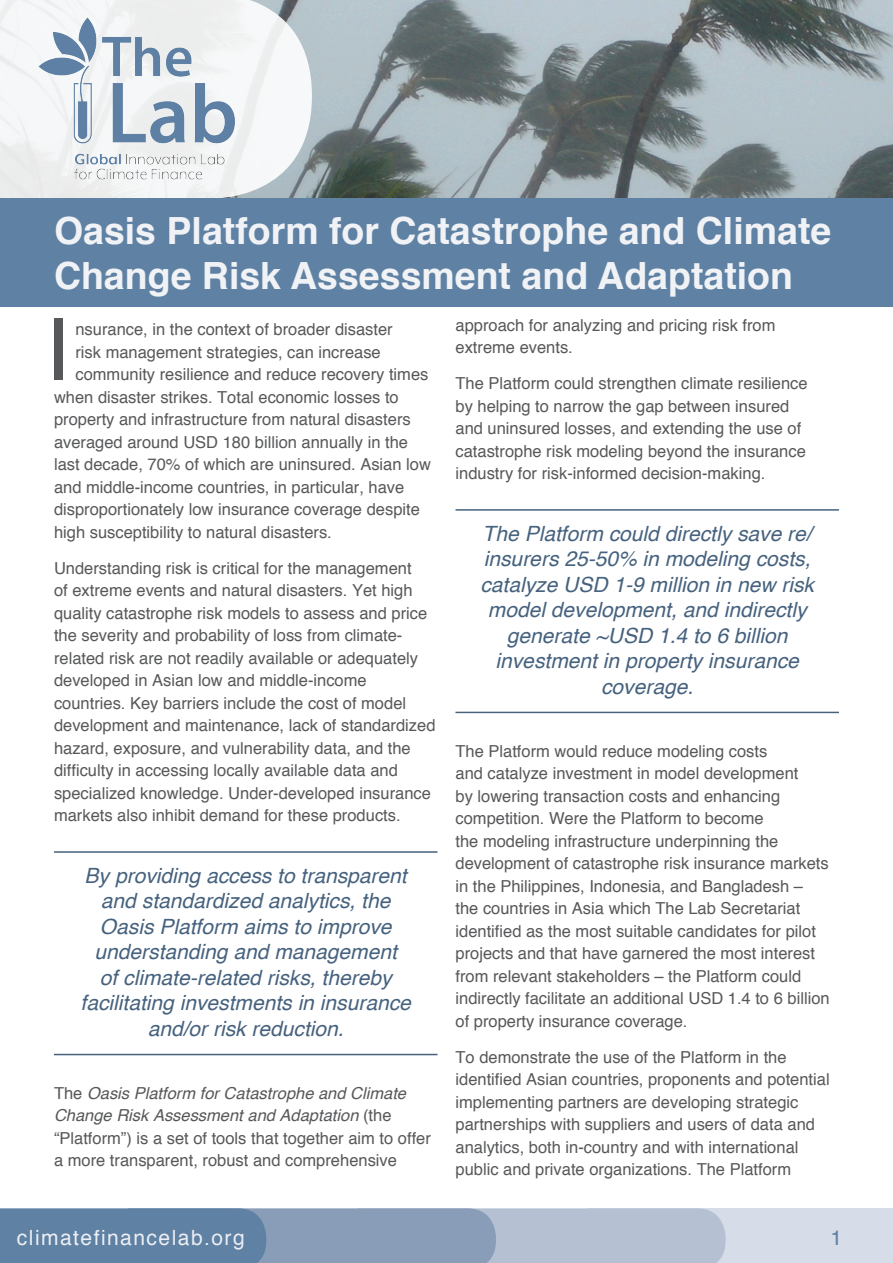
<style>
.page{position:relative;width:893px;height:1263px;background:#fff}
.page>*{position:absolute;margin:0;border:0;box-sizing:border-box;transform-origin:0 0}
.Drop_Cap_FIrst_P{font:86.7px "Helvetica Neue";color:#57585a}
.Lab_title{font:700 37.5px/45px "Helvetica";color:#f0f2f5}
.Lab_Callout{font:italic 21px/25.5px "Helvetica";color:#46627e;text-align:center}
.t1{font:21px "Helvetica";letter-spacing:.07em;color:#eceef3}
.Footer__R{font:21px "Helvetica";color:#5e81a4}
.Lab_Basic_Paragraph{font:16.5px/22.5px "Helvetica";color:#57585a}
.Drop_Cap_FIrst_P-2{font:16.5px "Helvetica";color:#57585a}
.s1{font-style:italic}
</style>
<div class="page">
<img style="left:312px;top:0;width:581px;height:198px">
<svg style="left:0;top:0;width:312px;height:199px;fill:#f5f7f7"></svg>
<img style="left:37px;top:16px;width:199px;height:170px">
<div style="left:587px;top:1208px;width:306px;height:55px;background:#d7dde8"></div>
<svg style="left:0;top:1208px;width:726px;height:55px;background:#889fba"></svg>
<div style="left:0;top:199px;width:893px;height:108px;background:#5e81a4"></div>
<hr style="left:54px;top:851px;width:383px;height:2px;background:#46627e">
<hr style="left:54px;top:1054px;width:383px;height:1px;background:#46627e">
<hr style="left:455px;top:509px;width:384px;height:2px;background:#46627e">
<hr style="left:455px;top:712px;width:384px;height:1px;background:#46627e">
<p class="Lab_title" style="left:54px;top:209px;width:779px">Oasis Platform for Catastrophe and Climate<br>Change Risk Assessment and Adaptation</p>
<p class="Drop_Cap_FIrst_P" style="left:47px;top:287px;width:24px">I</p>
<p class="Drop_Cap_FIrst_P-2" style="left:75px;top:317px;width:319px">nsurance, in the context of broader disaster</p>
<p class="Lab_Basic_Paragraph" style="left:455px;top:314px;width:322px">approach for analyzing and pricing risk from extreme events.</p>
<p class="Lab_Basic_Paragraph" style="left:455px;top:373px;width:354px">The Platform could strengthen climate resilience by helping to narrow the gap between insured and uninsured losses, and extending the use of catastrophe risk modeling beyond the insurance industry for risk-informed decision-making.</p>
<p class="Drop_Cap_FIrst_P-2" style="left:75px;top:339px;width:307px">risk management strategies, can increase</p>
<p class="Drop_Cap_FIrst_P-2" style="left:75px;top:362px;width:355px">community resilience and reduce recovery times</p>
<p class="Drop_Cap_FIrst_P-2" style="left:54px;top:384px;width:346px">when disaster strikes. Total economic losses to</p>
<p class="Drop_Cap_FIrst_P-2" style="left:54px;top:407px;width:358px">property and infrastructure from natural disasters</p>
<p class="Drop_Cap_FIrst_P-2" style="left:54px;top:429px;width:356px">averaged around USD 180 billion annually in the</p>
<p class="Drop_Cap_FIrst_P-2" style="left:54px;top:452px;width:378px">last decade, 70% of which are uninsured. Asian low</p>
<p class="Drop_Cap_FIrst_P-2" style="left:54px;top:474px;width:352px">and middle-income countries, in particular, have</p>
<p class="Drop_Cap_FIrst_P-2" style="left:54px;top:497px;width:367px">disproportionately low insurance coverage despite</p>
<p class="Drop_Cap_FIrst_P-2" style="left:54px;top:519px;width:279px">high susceptibility to natural disasters.</p>
<p class="Lab_Basic_Paragraph" style="left:54px;top:557px;width:383px">Understanding risk is critical for the management<br>of extreme events and natural disasters. Yet high quality catastrophe risk models to assess and price the severity and probability of loss from climate&shy;related risk are not readily available or adequately developed in Asian low and middle-income countries. Key barriers include the cost of model development and maintenance, lack of standardized hazard, exposure, and vulnerability data, and the difficulty in accessing locally available data and specialized knowledge. Under-developed insurance markets also inhibit demand for these products.</p>
<p class="Lab_Callout" style="left:480px;top:521px;width:335px">The Platform could directly save re/ insurers 25-50% in modeling costs, catalyze USD 1-9 million in new risk model development, and indirectly generate ~USD 1.4 to 6 billion investment in property insurance coverage.</p>
<p class="Lab_Basic_Paragraph" style="left:455px;top:740px;width:376px">The Platform would reduce modeling costs<br>and catalyze investment in model development<br>by lowering transaction costs and enhancing competition. Were the Platform to become<br>the modeling infrastructure underpinning the development of catastrophe risk insurance markets in the Philippines, Indonesia, and Bangladesh – the countries in Asia which The Lab Secretariat identified as the most suitable candidates for pilot projects and that have garnered the most interest from relevant stakeholders – the Platform could indirectly facilitate an additional USD 1.4 to 6 billion of property insurance coverage.</p>
<p class="Lab_Basic_Paragraph" style="left:455px;top:1046px;width:376px">To demonstrate the use of the Platform in the identified Asian countries, proponents and potential implementing partners are developing strategic partnerships with suppliers and users of data and analytics, both in-country and with international public and private organizations. The Platform</p>
<p class="Lab_Callout" style="left:81px;top:863px;width:332px">By providing access to transparent and standardized analytics, the<br>Oasis Platform aims to improve understanding and management<br>of climate-related risks, thereby facilitating investments in insurance and/or risk reduction.</p>
<p class="Lab_Basic_Paragraph" style="left:54px;top:1082px;width:378px">The <span class="s1">Oasis Platform for Catastrophe and Climate Change Risk Assessment and Adaptation</span> (the “Platform”) is a set of tools that together aim to offer a more transparent, robust and comprehensive</p>
<p class="t1" style="left:17px;top:1222px;width:229px">climatefinancelab.org</p>
<p class="Footer__R" style="left:830px;top:1222px;width:13px">1</p>
</div>
